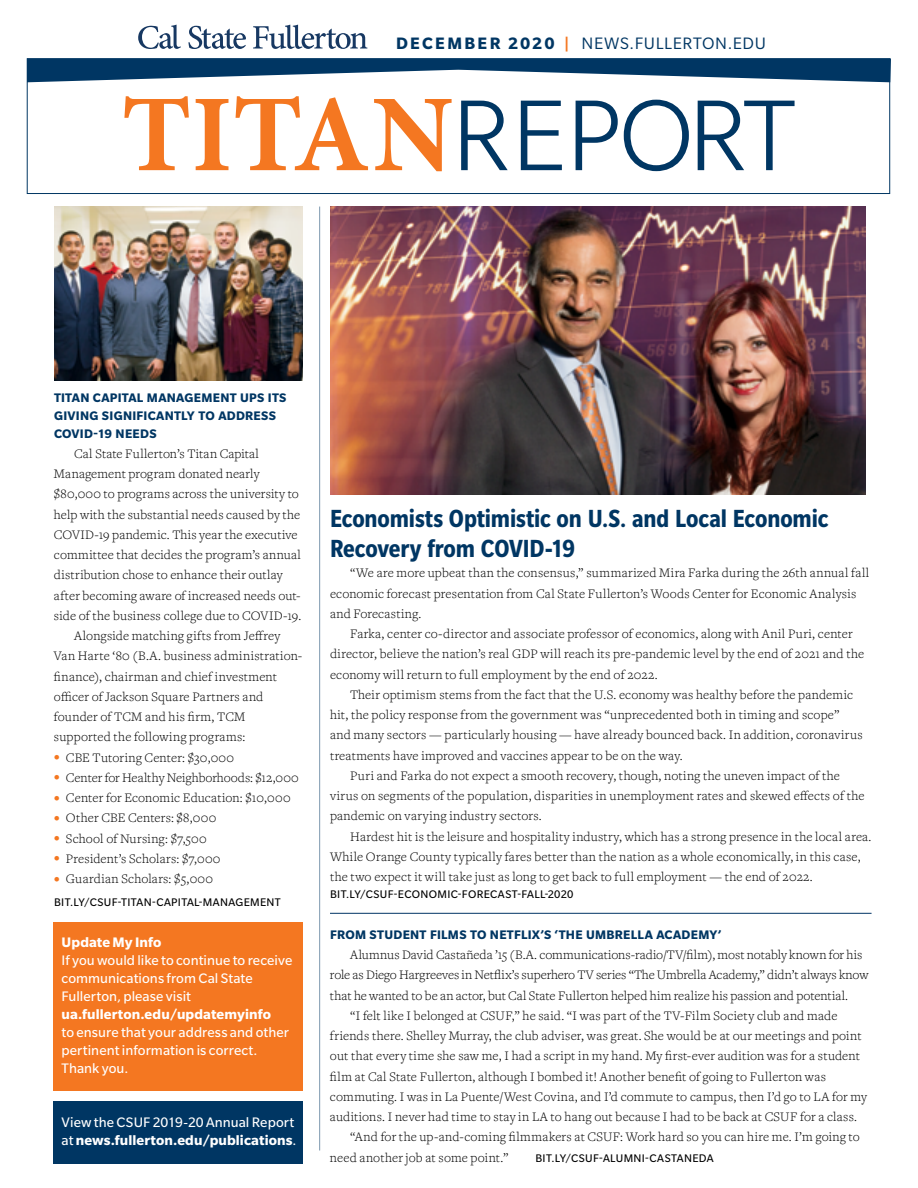
<style>
.page{position:relative;width:918px;height:1188px;background:#fff}
.page>*{position:absolute;margin:0;border:0;box-sizing:border-box;transform-origin:0 0}
.t1{font:300 109.5px "Slate Pro";letter-spacing:-.04em;color:#003663}
.t2{font:700 condensed 27px/30px "Slate Pro";letter-spacing:-.005em;color:#003663}
.t3{font:18px "Slate Pro";letter-spacing:.035em;color:#003663}
.t4{font:15px/18px "Slate Pro";letter-spacing:.005em;color:#fff}
.t5{font:700 15px "Slate Pro";letter-spacing:.01em;color:#fff}
.t6{font:300 13.5px/20.2px "Freight Text Pro";letter-spacing:.015em;color:#000}
.t7{font:700 13.5px/18px "Slate Pro";letter-spacing:.02em;color:#003663}
.t8{font:300 13.5px "Freight Text Pro";letter-spacing:-.005em;color:#000}
.t9{font:12px "Slate Pro";letter-spacing:.03em;color:#000}
.s1{font-weight:700}
.s2{font-weight:700;font-stretch:condensed;color:#f47721}
.s3{font-family:"Minion Pro";font-weight:700;color:#f47721}
.s4{font-size:12px;color:#f47721}
</style>
<div class="page">
<hr style="left:319px;top:207px;width:1px;height:943px;background:#003663">
<img style="left:330px;top:207px;width:535px;height:287px">
<svg style="left:27px;top:58px;width:864px;height:24px"></svg>
<svg style="left:188px;top:26px;width:58px;height:23px"></svg>
<svg style="left:138px;top:25px;width:43px;height:24px"></svg>
<svg style="left:253px;top:25px;width:114px;height:24px"></svg>
<div style="left:53px;top:922px;width:250px;height:169px;background:#f47721"></div>
<img style="left:54px;top:206px;width:249px;height:174px">
<hr style="left:330px;top:913px;width:542px;height:1px;background:#003365">
<div style="left:53px;top:1102px;width:250px;height:62px;background:#003663"></div>
<h3 class="t3" style="left:396px;top:34px;width:371px"><span class="s1">DECEMBER 2020</span> <span class="s2">|</span> NEWS.FULLERTON.EDU</h3>
<h1 class="t1" style="left:121px;top:79px;width:676px"><span class="s3">TITAN</span>REPORT</h1>
<p class="t7" style="left:54px;top:388px;width:234px">TITAN CAPITAL MANAGEMENT UPS ITS<br>GIVING SIGNIFICANTLY TO ADDRESS<br>COVID-19 NEEDS</p>
<p class="t6" style="left:74px;top:443px;width:186px">Cal State Fullerton’s Titan Capital</p>
<p class="t6" style="left:54px;top:463px;width:207px">Management program donated nearly</p>
<p class="t6" style="left:54px;top:483px;width:246px">$80,000 to programs across the university to</p>
<p class="t6" style="left:54px;top:504px;width:248px">help with the substantial needs caused by the</p>
<p class="t6" style="left:54px;top:524px;width:245px">COVID-19 pandemic. This year the executive</p>
<p class="t6" style="left:54px;top:544px;width:249px">committee that decides the program’s annual</p>
<p class="t6" style="left:54px;top:564px;width:230px">distribution chose to enhance their outlay</p>
<p class="t6" style="left:54px;top:585px;width:248px">after becoming aware of increased needs out-</p>
<p class="t6" style="left:54px;top:605px;width:249px">side of the business college due to COVID-19.</p>
<p class="t6" style="left:74px;top:625px;width:208px">Alongside matching gifts from Jeffrey</p>
<p class="t6" style="left:54px;top:645px;width:250px">Van Harte ‘80 (B.A. business administration-</p>
<p class="t6" style="left:54px;top:666px;width:225px">finance), chairman and chief investment</p>
<p class="t6" style="left:54px;top:686px;width:211px">officer of Jackson Square Partners and</p>
<p class="t6" style="left:54px;top:706px;width:193px">founder of TCM and his firm, TCM</p>
<p class="t6" style="left:54px;top:726px;width:193px">supported the following programs:</p>
<p class="t6" style="left:54px;top:747px;width:182px"><span class="s4">•</span> CBE Tutoring Center: $30,000</p>
<p class="t6" style="left:54px;top:767px;width:246px"><span class="s4">•</span> Center for Healthy Neighborhoods: $12,000</p>
<p class="t6" style="left:54px;top:787px;width:238px"><span class="s4">•</span> Center for Economic Education: $10,000</p>
<p class="t6" style="left:54px;top:807px;width:164px"><span class="s4">•</span> Other CBE Centers: $8,000</p>
<p class="t6" style="left:54px;top:828px;width:154px"><span class="s4">•</span> School of Nursing: $7,500</p>
<p class="t6" style="left:54px;top:848px;width:168px"><span class="s4">•</span> President’s Scholars: $7,000</p>
<p class="t6" style="left:54px;top:868px;width:161px"><span class="s4">•</span> Guardian Scholars: $5,000</p>
<p class="t9" style="left:54px;top:896px;width:228px">BIT.LY/CSUF-TITAN-CAPITAL-MANAGEMENT</p>
<p class="t5" style="left:62px;top:934px;width:101px">Update My Info</p>
<p class="t4" style="left:62px;top:951px;width:232px">If you would like to continue to receive communications from Cal State<br>Fullerton, please visit</p>
<p class="t5" style="left:62px;top:1006px;width:211px">ua.fullerton.edu/updatemyinfo</p>
<p class="t4" style="left:62px;top:1023px;width:229px">to ensure that your address and other pertinent information is correct.<br>Thank you.</p>
<p class="t4" style="left:62px;top:1113px;width:236px">View the CSUF 2019-20 Annual Report at <span class="s1">news.fullerton.edu/publications</span>.</p>
<h2 class="t2" style="left:330px;top:503px;width:500px">Economists Optimistic on U.S. and Local Economic<br>Recovery from COVID-19</h2>
<p class="t6" style="left:330px;top:562px;width:541px;text-indent:20px">“We are more upbeat than the consensus,” summarized Mira Farka during the 26th annual fall economic forecast presentation from Cal State Fullerton’s Woods Center for Economic Analysis and Forecasting.</p>
<p class="t6" style="left:330px;top:623px;width:536px;text-indent:20px">Farka, center co-director and associate professor of economics, along with Anil Puri, center director, believe the nation’s real GDP will reach its pre-pandemic level by the end of 2021 and the economy will return to full employment by the end of 2022.</p>
<p class="t6" style="left:350px;top:684px;width:504px">Their optimism stems from the fact that the U.S. economy was healthy before the pandemic</p>
<p class="t6" style="left:330px;top:704px;width:511px">hit, the policy response from the government was “unprecedented both in timing and scope”</p>
<p class="t6" style="left:330px;top:724px;width:534px">and many sectors — particularly housing — have already bounced back. In addition, coronavirus</p>
<p class="t6" style="left:330px;top:745px;width:354px">treatments have improved and vaccines appear to be on the way.</p>
<p class="t6" style="left:350px;top:765px;width:491px">Puri and Farka do not expect a smooth recovery, though, noting the uneven impact of the</p>
<p class="t6" style="left:330px;top:785px;width:536px">virus on segments of the population, disparities in unemployment rates and skewed effects of the</p>
<p class="t6" style="left:330px;top:805px;width:213px">pandemic on varying industry sectors.</p>
<p class="t6" style="left:350px;top:826px;width:523px">Hardest hit is the leisure and hospitality industry, which has a strong presence in the local area.</p>
<p class="t6" style="left:330px;top:846px;width:532px">While Orange County typically fares better than the nation as a whole economically, in this case,</p>
<p class="t6" style="left:330px;top:866px;width:484px">the two expect it will take just as long to get back to full employment — the end of 2022.</p>
<p class="t9" style="left:330px;top:887px;width:245px">BIT.LY/CSUF-ECONOMIC-FORECAST-FALL-2020</p>
<p class="t7" style="left:330px;top:925px;width:393px">FROM STUDENT FILMS TO NETFLIX’S ‘THE UMBRELLA ACADEMY’</p>
<p class="t6" style="left:350px;top:944px;width:514px">Alumnus David Castañeda ’15 (B.A. communications-radio/TV/film), most notably known for his</p>
<p class="t8" style="left:330px;top:966px;width:540px">role as Diego Hargreeves in Netflix’s superhero TV series “The Umbrella Academy,” didn’t always know</p>
<p class="t6" style="left:330px;top:985px;width:520px">that he wanted to be an actor, but Cal State Fullerton helped him realize his passion and potential.</p>
<p class="t6" style="left:350px;top:1005px;width:489px">“I felt like I belonged at CSUF,” he said. “I was part of the TV-Film Society club and made</p>
<p class="t6" style="left:330px;top:1025px;width:533px">friends there. Shelley Murray, the club adviser, was great. She would be at our meetings and point</p>
<p class="t6" style="left:330px;top:1045px;width:532px">out that every time she saw me, I had a script in my hand. My first-ever audition was for a student</p>
<p class="t6" style="left:330px;top:1066px;width:498px">film at Cal State Fullerton, although I bombed it! Another benefit of going to Fullerton was</p>
<p class="t6" style="left:330px;top:1086px;width:539px">commuting. I was in La Puente/West Covina, and I’d commute to campus, then I’d go to LA for my</p>
<p class="t6" style="left:330px;top:1106px;width:529px">auditions. I never had time to stay in LA to hang out because I had to be back at CSUF for a class.</p>
<p class="t6" style="left:350px;top:1126px;width:511px">“And for the up-and-coming filmmakers at CSUF: Work hard so you can hire me. I’m going to</p>
<p class="t6" style="left:330px;top:1147px;width:180px">need another job at some point.”</p>
<p class="t9" style="left:535px;top:1151px;width:180px">BIT.LY/CSUF-ALUMNI-CASTANEDA</p>
</div>
